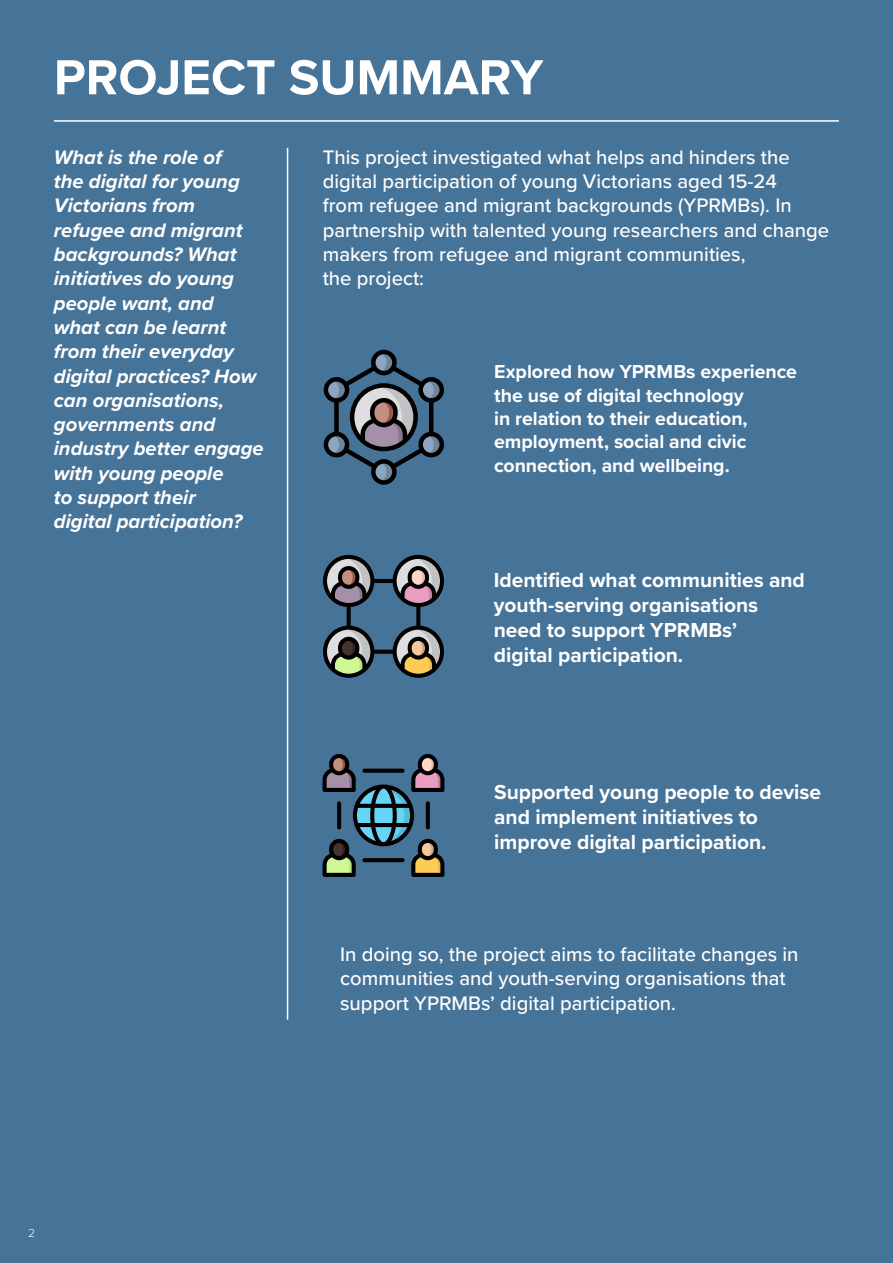
<style>
.page{position:relative;width:893px;height:1263px;background:#467398}
.page>*{position:absolute;margin:0;border:0;box-sizing:border-box;transform-origin:0 0}
.t1{font:700 51px "Proxima Nova";color:#fff}
.t2{font:700 21px/25.2px "Proxima Nova";color:#fff}
.t3{font:500 20.25px/24.3px "Proxima Nova";color:#fff}
.t4{font:italic 700 20.25px/24.3px "Proxima Nova";color:#fff}
.t5{font:700 19.5px/23.4px "Proxima Nova";letter-spacing:-.005em;color:#fff}
.t6{font:300 12px "Proxima Nova";color:#fff}
</style>
<div class="page">
<svg style="left:324px;top:350px;width:120px;height:135px"></svg>
<svg style="left:323px;top:555px;width:121px;height:123px"></svg>
<svg style="left:323px;top:754px;width:121px;height:123px"></svg>
<hr style="left:287px;top:148px;width:1px;height:872px;background:#fff">
<hr style="left:54px;top:120px;width:785px;height:2px;background:#fff">
<h1 class="t1" style="left:54px;top:39px;width:491px">PROJECT SUMMARY</h1>
<p class="t4" style="left:54px;top:144px;width:211px">What is the role of<br>the digital for young<br>Victorians from refugee and migrant backgrounds? What initiatives do young people want, and what can be learnt from their everyday digital practices? How can organisations, governments and industry better engage with young people<br>to support their<br>digital participation?</p>
<p class="t3" style="left:323px;top:144px;width:508px">This project investigated what helps and hinders the digital participation of young Victorians aged 15-24<br>from refugee and migrant backgrounds (YPRMBs). In partnership with talented young researchers and change makers from refugee and migrant communities,<br>the project:</p>
<p class="t5" style="left:494px;top:359px;width:304px">Explored how YPRMBs experience the use of digital technology<br>in relation to their education, employment, social and civic connection, and wellbeing.</p>
<p class="t2" style="left:494px;top:567px;width:313px">Identified what communities and youth-serving organisations need to support YPRMBs’<br>digital participation.</p>
<p class="t2" style="left:494px;top:778px;width:328px">Supported young people to devise and implement initiatives to improve digital participation.</p>
<p class="t3" style="left:340px;top:941px;width:460px">In doing so, the project aims to facilitate changes in communities and youth-serving organisations that support YPRMBs’ digital participation.</p>
<p class="t6" style="left:28px;top:1224px;width:8px">2</p>
</div>
